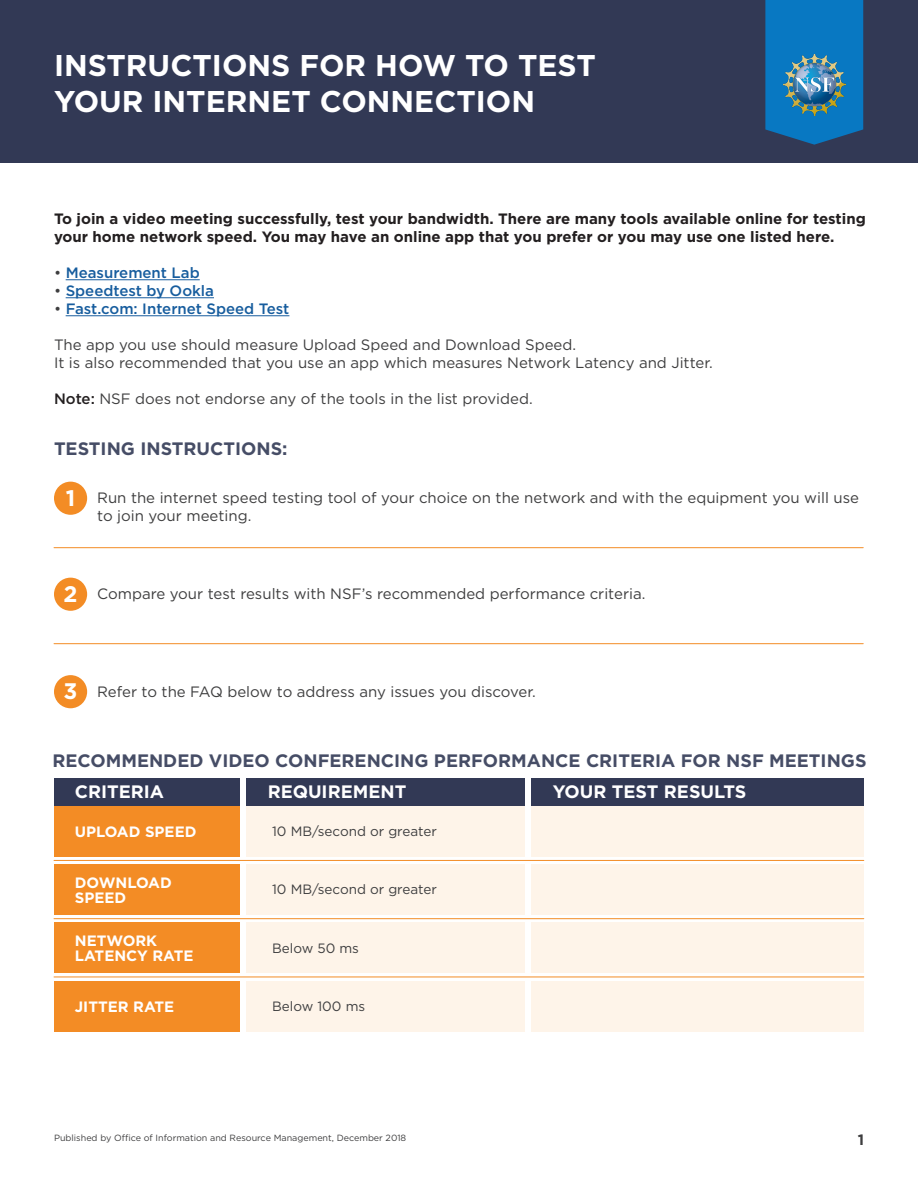
<style>
.page{position:relative;width:918px;height:1188px;background:#fff}
.page>*{position:absolute;margin:0;border:0;box-sizing:border-box;transform-origin:0 0}
.t1{font:700 30px/36px "Gotham HTF";color:#fff}
.t2{font:700 22.5px "Gotham HTF";color:#fff}
.t3{font:700 18px "Gotham HTF";color:#464d66}
.t4{font:700 18px "Gotham HTF";color:#fff}
.t5{font:15px/18px "Gotham HTF";color:#3e3e3f}
.t6{font:700 15px/18px "Gotham HTF";color:#231f20}
.t7{font:500 15px "Gotham HTF";color:#175d9e}
.t8{font:700 15px/15px "Gotham HTF";color:#fff}
.t9{font:700 15px "Gotham HTF";color:#3e3e3f}
.t10{font:13.5px "Gotham HTF";color:#3e3e3f}
.t11{font:9px "Gotham HTF";color:#3e3e3f}
.s1{font-weight:400;color:#3e3e3f}
.s2{font-weight:500;color:#231f20}
.s3{font-weight:700;font-size:22.5px;color:#fff}
</style>
<div class="page">
<div style="left:0;top:0;width:918px;height:163px;background:#323955"></div>
<svg style="left:765px;top:0;width:98px;height:145px;background:#0b72b8"></svg>
<img style="left:784px;top:54px;width:61px;height:62px">
<div style="left:54px;top:482px;width:33px;height:33px;background:#f38c25;border-radius:50%"></div>
<hr style="left:54px;top:860px;width:810px;height:1px;background:#f38c25">
<div style="left:54px;top:806px;width:186px;height:51px;background:#f38c25"></div>
<div style="left:54px;top:779px;width:186px;height:27px;background:#323955"></div>
<div style="left:54px;top:578px;width:33px;height:33px;background:#f38c25;border-radius:50%"></div>
<div style="left:54px;top:675px;width:33px;height:33px;background:#f38c25;border-radius:50%"></div>
<div style="left:247px;top:806px;width:278px;height:51px;background:#fef4e9"></div>
<div style="left:247px;top:779px;width:278px;height:27px;background:#323955"></div>
<div style="left:532px;top:779px;width:332px;height:27px;background:#323955"></div>
<div style="left:54px;top:864px;width:186px;height:51px;background:#f38c25"></div>
<div style="left:247px;top:864px;width:278px;height:51px;background:#fef4e9"></div>
<div style="left:54px;top:981px;width:186px;height:50px;background:#f38c25"></div>
<div style="left:247px;top:981px;width:278px;height:50px;background:#fef4e9"></div>
<div style="left:54px;top:922px;width:186px;height:51px;background:#f38c25"></div>
<div style="left:247px;top:922px;width:278px;height:51px;background:#fef4e9"></div>
<hr style="left:54px;top:918px;width:810px;height:1px;background:#f38c25">
<hr style="left:54px;top:977px;width:810px;height:1px;background:#f38c25">
<hr style="left:54px;top:547px;width:809px;height:1px;background:#f38c25">
<hr style="left:66px;top:280px;width:134px;height:1px;background:#175d9e">
<hr style="left:66px;top:298px;width:148px;height:1px;background:#175d9e">
<hr style="left:66px;top:316px;width:223px;height:1px;background:#175d9e">
<hr style="left:54px;top:643px;width:809px;height:1px;background:#f38c25">
<div style="left:532px;top:806px;width:332px;height:51px;background:#fef4e9"></div>
<div style="left:532px;top:864px;width:332px;height:51px;background:#fef4e9"></div>
<div style="left:532px;top:981px;width:332px;height:50px;background:#fef4e9"></div>
<div style="left:532px;top:922px;width:332px;height:51px;background:#fef4e9"></div>
<h1 class="t1" style="left:54px;top:47px;width:543px">INSTRUCTIONS FOR HOW TO TEST<br>YOUR INTERNET CONNECTION</h1>
<p class="t6" style="left:54px;top:209px;width:813px">To join a video meeting successfully, test your bandwidth. There are many tools available online for testing your home network speed. You may have an online app that you prefer or you may use one listed here.</p>
<p class="t7" style="left:54px;top:264px;width:147px"><span class="s1">•</span> Measurement Lab</p>
<p class="t7" style="left:54px;top:282px;width:162px"><span class="s1">•</span> Speedtest by Ookla</p>
<p class="t7" style="left:54px;top:300px;width:237px"><span class="s1">•</span> Fast.com: Internet Speed Test</p>
<p class="t5" style="left:54px;top:335px;width:660px">The app you use should measure Upload Speed and Download Speed.<br>It is also recommended that you use an app which measures Network Latency and Jitter.</p>
<p class="t5" style="left:54px;top:389px;width:480px"><span class="s2">Note:</span> NSF does not endorse any of the tools in the list provided.</p>
<h2 class="t3" style="left:54px;top:438px;width:235px">TESTING INSTRUCTIONS:</h2>
<p class="t2" style="left:66px;top:485px;width:11px">1</p>
<p class="t5" style="left:97px;top:489px;width:763px">Run the internet speed testing tool of your choice on the network and with the equipment you will use to join your meeting.</p>
<p class="t5" style="left:64px;top:585px;width:583px"><span class="s3">2</span> Compare your test results with NSF’s recommended performance criteria.</p>
<p class="t5" style="left:64px;top:682px;width:474px"><span class="s3">3</span> Refer to the FAQ below to address any issues you discover.</p>
<h2 class="t3" style="left:53px;top:750px;width:816px">RECOMMENDED VIDEO CONFERENCING PERFORMANCE CRITERIA FOR NSF MEETINGS</h2>
<h3 class="t4" style="left:75px;top:781px;width:91px">CRITERIA</h3>
<h3 class="t4" style="left:268px;top:781px;width:140px">REQUIREMENT</h3>
<h3 class="t4" style="left:553px;top:781px;width:195px">YOUR TEST RESULTS</h3>
<h4 class="t8" style="left:75px;top:824px;width:123px">UPLOAD SPEED</h4>
<p class="t10" style="left:272px;top:824px;width:166px">10 MB/second or greater</p>
<h4 class="t8" style="left:75px;top:875px;width:98px">DOWNLOAD<br>SPEED</h4>
<p class="t10" style="left:272px;top:882px;width:166px">10 MB/second or greater</p>
<p class="t10" style="left:272px;top:940px;width:166px">10 MB/second or greater</p>
<h4 class="t8" style="left:75px;top:933px;width:120px">NETWORK<br>LATENCY RATE</h4>
<p class="t10" style="left:272px;top:940px;width:88px">Below 50 ms</p>
<h4 class="t8" style="left:75px;top:999px;width:101px">JITTER RATE</h4>
<p class="t10" style="left:272px;top:999px;width:95px">Below 100 ms</p>
<p class="t11" style="left:54px;top:1132px;width:354px">Published by Office of Information and Resource Management, December 2018</p>
<p class="t9" style="left:858px;top:1131px;width:8px">1</p>
</div>
